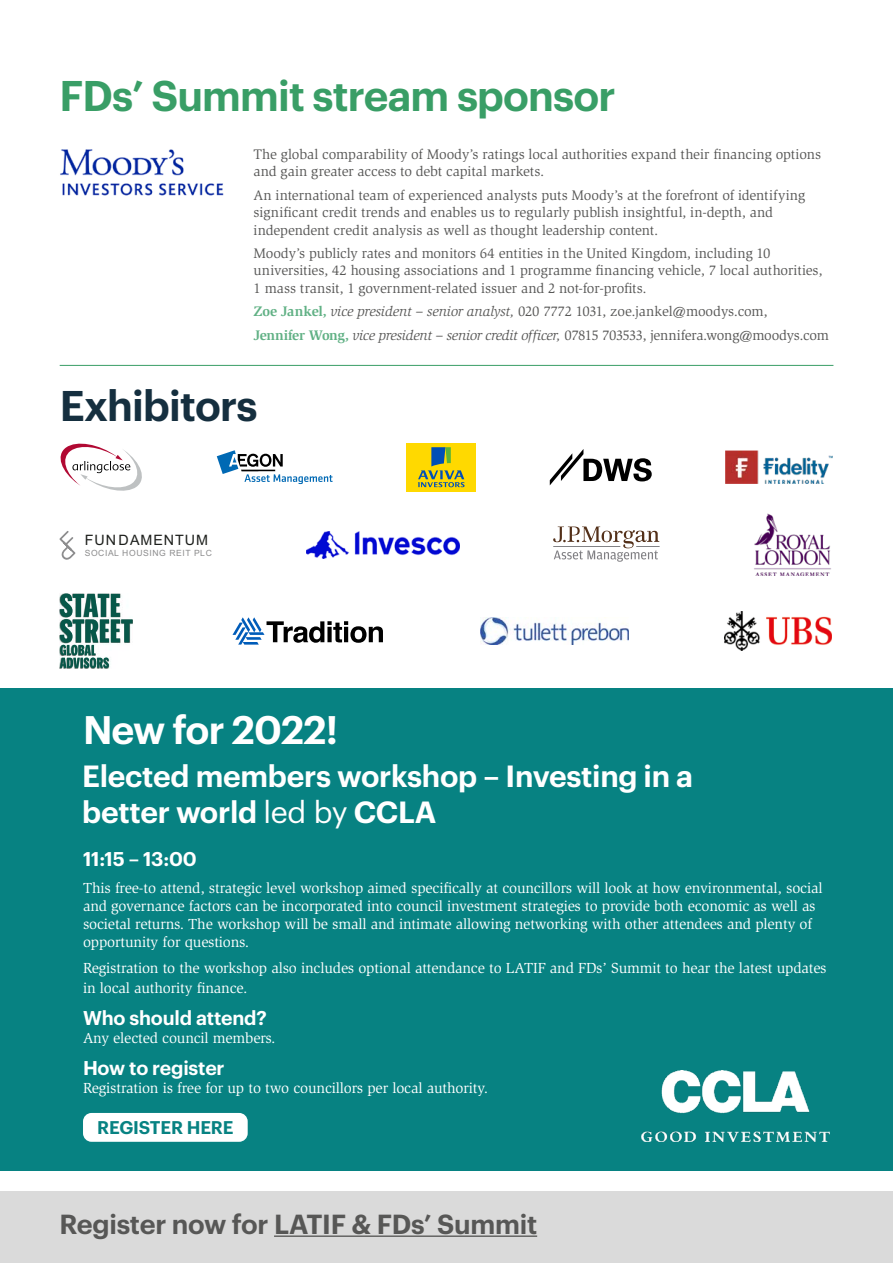
<style>
.page{position:relative;width:893px;height:1263px;background:#fff}
.page>*{position:absolute;margin:0;border:0;box-sizing:border-box;transform-origin:0 0}
.t1{font:600 42px "Graphik";letter-spacing:-.02em;color:#399e66}
.t2{font:600 42px "Graphik";letter-spacing:-.02em;color:#152f3f}
.t3{font:600 39px "Graphik";letter-spacing:-.025em;color:#fff}
.t4{font:600 30px/36px "Graphik";letter-spacing:-.01em;color:#fff}
.t5{font:600 27px "Graphik";letter-spacing:-.01em;color:#575756}
.t6{font:600 19.5px "Graphik";letter-spacing:-.01em;color:#fff}
.t7{font:600 18px "Graphik";letter-spacing:-.01em;color:#078282}
.t8{font:15px/18px "Slimbach Std";letter-spacing:-.01em;color:#fff}
.t9{font:14.25px/17.2px "Slimbach Std";letter-spacing:-.005em;color:#575756}
.t10{font:14.25px "Arial";letter-spacing:.065em;color:#1d1f1c}
.t11{font:8.55px "Arial";letter-spacing:.065em;color:#8d8d8e}
.s1{font-weight:700;color:#61b185}
.s2{font-style:italic}
.s3{font-weight:400}
</style>
<div class="page">
<div style="left:0;top:1191px;width:893px;height:72px;background:#dadada"></div>
<hr style="left:274px;top:1235px;width:263px;height:2px;background:#575756">
<div style="left:0;top:688px;width:893px;height:482px;background:#078282"></div>
<img style="left:641px;top:1071px;width:189px;height:71px">
<div style="left:83px;top:1113px;width:165px;height:29px;background:#fff;border-radius:9px"></div>
<img style="left:60px;top:149px;width:164px;height:47px">
<hr style="left:60px;top:365px;width:773px;height:1px;background:#399e66">
<svg style="left:61px;top:444px;width:81px;height:47px"></svg>
<svg style="left:60px;top:531px;width:15px;height:29px"></svg>
<img style="left:306px;top:532px;width:153px;height:27px">
<div style="left:406px;top:443px;width:70px;height:48px;background:#ffd900"></div>
<svg style="left:418px;top:447px;width:47px;height:40px"></svg>
<img style="left:725px;top:451px;width:107px;height:33px">
<svg style="left:553px;top:526px;width:107px;height:36px"></svg>
<img style="left:754px;top:513px;width:77px;height:63px">
<svg style="left:232px;top:617px;width:151px;height:28px"></svg>
<img style="left:480px;top:617px;width:149px;height:28px">
<svg style="left:217px;top:450px;width:116px;height:34px"></svg>
<svg style="left:550px;top:449px;width:102px;height:36px"></svg>
<img style="left:725px;top:612px;width:106px;height:38px">
<img style="left:60px;top:593px;width:73px;height:76px">
<svg style="left:60px;top:594px;width:72px;height:74px"></svg>
<h1 class="t1" style="left:60px;top:64px;width:558px">FDs’ Summit stream sponsor</h1>
<p class="t9" style="left:254px;top:146px;width:569px">The global comparability of Moody’s ratings local authorities expand their financing options and gain greater access to debt capital markets.</p>
<p class="t9" style="left:254px;top:187px;width:553px">An international team of experienced analysts puts Moody’s at the forefront of identifying significant credit trends and enables us to regularly publish insightful, in-depth, and independent credit analysis as well as thought leadership content.</p>
<p class="t9" style="left:254px;top:245px;width:570px">Moody’s publicly rates and monitors 64 entities in the United Kingdom, including 10 universities, 42 housing associations and 1 programme financing vehicle, 7 local authorities,<br>1 mass transit, 1 government-related issuer and 2 not-for-profits.</p>
<p class="t9" style="left:254px;top:300px;width:577px;line-height:23.7px"><span class="s1">Zoe Jankel,</span> <span class="s2">vice president – senior analyst,</span> 020 7772 1031, zoe.jankel@moodys.com,<br><span class="s1">Jennifer Wong,</span> <span class="s2">vice president – senior credit officer,</span> 07815 703533, jennifera.wong@moodys.com</p>
<h1 class="t2" style="left:60px;top:374px;width:199px">Exhibitors</h1>
<p class="t10" style="left:85px;top:531px;width:125px">FUNDAMENTUM</p>
<p class="t11" style="left:85px;top:547px;width:129px">SOCIAL HOUSING REIT PLC</p>
<h2 class="t3" style="left:83px;top:700px;width:257px">New for 2022!</h2>
<h3 class="t4" style="left:82px;top:755px;width:612px">Elected members workshop – Investing in a better world <span class="s3">led by</span> CCLA</h3>
<h3 class="t6" style="left:83px;top:844px;width:115px">11:15 – 13:00</h3>
<p class="t8" style="left:83px;top:879px;width:741px">This free-to attend, strategic level workshop aimed specifically at councillors will look at how environmental, social and governance factors can be incorporated into council investment strategies to provide both economic as well as societal returns. The workshop will be small and intimate allowing networking with other attendees and plenty of opportunity for questions.</p>
<p class="t8" style="left:83px;top:959px;width:745px;line-height:19.5px">Registration to the workshop also includes optional attendance to LATIF and FDs’ Summit to hear the latest updates in local authority finance.</p>
<h3 class="t6" style="left:83px;top:1003px;width:185px">Who should attend?</h3>
<p class="t8" style="left:83px;top:1029px;width:194px">Any elected council members.</p>
<h3 class="t6" style="left:83px;top:1052px;width:143px">How to register</h3>
<p class="t8" style="left:83px;top:1079px;width:407px">Registration is free for up to two councillors per local authority.</p>
<p class="t7" style="left:97px;top:1113px;width:138px">REGISTER HERE</p>
<h3 class="t5" style="left:60px;top:1204px;width:479px">Register now for LATIF &amp; FDs’ Summit</h3>
</div>
